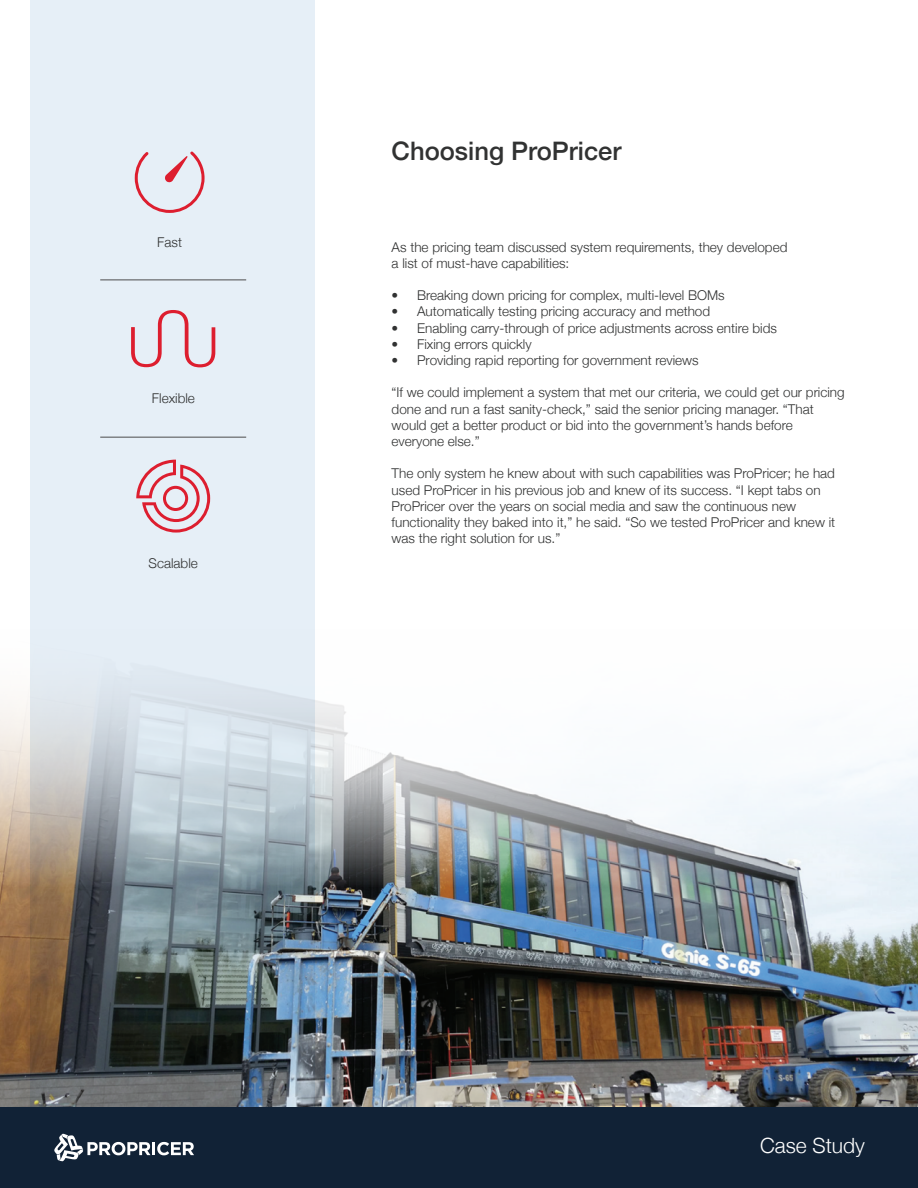
<style>
.page{position:relative;width:918px;height:1188px;background:#fff}
.page>*{position:absolute;margin:0;border:0;box-sizing:border-box;transform-origin:0 0}
.t1{font:500 25.5px "Helvetica Neue";color:#313232}
.t2{font:300 21px "Helvetica Neue";color:#fff}
.t3{font:300 13.5px/16.2px "Helvetica Neue";color:#313232}
</style>
<div class="page">
<img style="left:0;top:904px;width:918px;height:203px">
<img style="left:0;top:696px;width:918px;height:208px">
<div style="left:0;top:1107px;width:918px;height:81px;background:#112236"></div>
<svg style="left:30px;top:0;width:285px;height:1107px;fill:#e6eff7"></svg>
<svg style="left:131px;top:310px;width:84px;height:57px"></svg>
<svg style="left:136px;top:460px;width:74px;height:73px"></svg>
<svg style="left:135px;top:151px;width:70px;height:62px"></svg>
<hr style="left:100px;top:437px;width:146px;height:1px;background:#4c4c4c">
<hr style="left:100px;top:280px;width:146px;height:1px;background:#4c4c4c">
<svg style="left:54px;top:1134px;width:140px;height:27px"></svg>
<p class="t3" style="left:157px;top:233px;width:26px">Fast</p>
<p class="t3" style="left:152px;top:389px;width:44px">Flexible</p>
<p class="t3" style="left:149px;top:554px;width:51px">Scalable</p>
<h1 class="t1" style="left:392px;top:131px;width:231px">Choosing ProPricer</h1>
<p class="t3" style="left:392px;top:238px;width:397px">As the pricing team discussed system requirements, they developed a list of must-have capabilities:</p>
<p class="t3" style="left:392px;top:286px;width:335px">• Breaking down pricing for complex, multi-level BOMs</p>
<p class="t3" style="left:392px;top:302px;width:320px">• Automatically testing pricing accuracy and method</p>
<p class="t3" style="left:392px;top:319px;width:387px">• Enabling carry-through of price adjustments across entire bids</p>
<p class="t3" style="left:392px;top:335px;width:142px">• Fixing errors quickly</p>
<p class="t3" style="left:392px;top:351px;width:309px">• Providing rapid reporting for government reviews</p>
<p class="t3" style="left:392px;top:383px;width:455px">“If we could implement a system that met our criteria, we could get our pricing done and run a fast sanity-check,” said the senior pricing manager. “That would get a better product or bid into the government’s hands before everyone else.”</p>
<p class="t3" style="left:392px;top:464px;width:445px">The only system he knew about with such capabilities was ProPricer; he had used ProPricer in his previous job and knew of its success. “I kept tabs on ProPricer over the years on social media and saw the continuous new functionality they baked into it,” he said. “So we tested ProPricer and knew it was the right solution for us.”</p>
<h2 class="t2" style="left:760px;top:1129px;width:107px">Case Study</h2>
</div>
